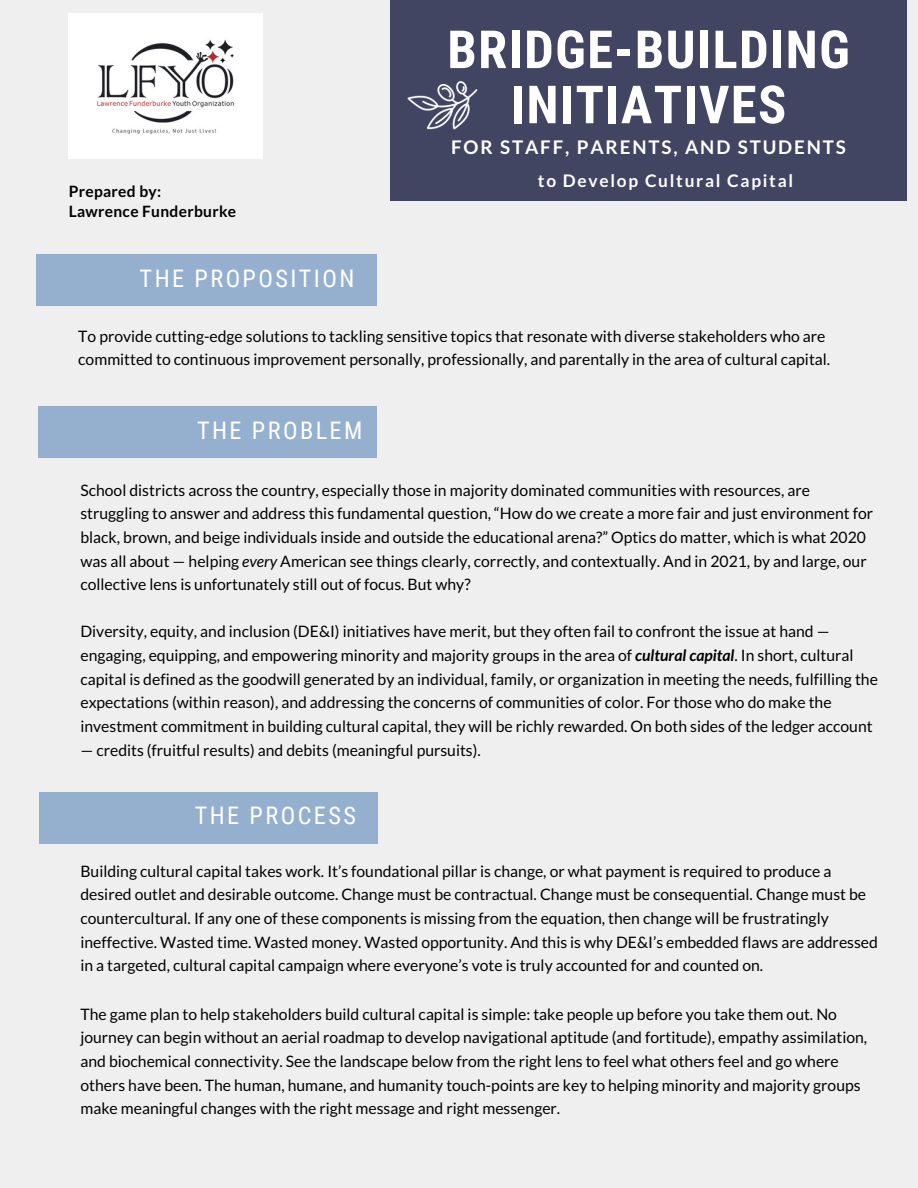
<style>
.page{position:relative;width:918px;height:1188px;background:#efefef}
.page>*{position:absolute;margin:0;border:0;box-sizing:border-box;transform-origin:0 0}
.t1{font:700 52.65px "Roboto Condensed";letter-spacing:.025em;color:#fff}
.t2{font:24.3px "Roboto Condensed";letter-spacing:.1em;color:#fff}
.t3{font:700 18.75px "Lato";letter-spacing:.1em;color:#fff}
.t4{font:700 17.25px "Lato";letter-spacing:.1em;color:#fff}
.t5{font:15.75px/23.7px "Lato";color:#000}
.t6{font:700 15.6px "Lato";letter-spacing:.02em;color:#000}
.s1{font-style:italic}
.s2{font-weight:700;font-style:italic}
</style>
<div class="page">
<div style="left:390px;top:0;width:517px;height:200px;background:#414562"></div>
<div style="left:38px;top:406px;width:339px;height:51px;background:#95b0ce"></div>
<div style="left:36px;top:254px;width:341px;height:52px;background:#95b0ce"></div>
<div style="left:39px;top:792px;width:338px;height:52px;background:#95b0ce"></div>
<img style="left:407px;top:81px;width:71px;height:49px">
<img style="left:69px;top:14px;width:193px;height:145px">
<p class="t1" style="left:447px;top:19px;width:404px">BRIDGE-BUILDING</p>
<p class="t1" style="left:511px;top:74px;width:277px">INITIATIVES</p>
<p class="t6" style="left:69px;top:181px;width:94px">Prepared by:</p>
<p class="t6" style="left:69px;top:202px;width:169px">Lawrence Funderburke</p>
<p class="t2" style="left:140px;top:265px;width:216px">THE PROPOSITION</p>
<p class="t3" style="left:451px;top:136px;width:396px">FOR STAFF, PARENTS, AND STUDENTS</p>
<p class="t4" style="left:538px;top:170px;width:257px">to Develop Cultural Capital</p>
<p class="t5" style="left:78px;top:324px;width:753px">To provide cutting-edge solutions to tackling sensitive topics that resonate with diverse stakeholders who are committed to continuous improvement personally, professionally, and parentally in the area of cultural capital.</p>
<p class="t2" style="left:197px;top:416px;width:167px">THE PROBLEM</p>
<p class="t5" style="left:80px;top:478px;width:794px">School districts across the country, especially those in majority dominated communities with resources, are struggling to answer and address this fundamental question, “How do we create a more fair and just environment for black, brown, and beige individuals inside and outside the educational arena?” Optics do matter, which is what 2020 was all about — helping <span class="s1">every</span> American see things clearly, correctly, and contextually. And in 2021, by and large, our collective lens is unfortunately still out of focus. But why?</p>
<p class="t5" style="left:80px;top:619px;width:799px">Diversity, equity, and inclusion (DE&amp;I) initiatives have merit, but they often fail to confront the issue at hand — engaging, equipping, and empowering minority and majority groups in the area of <span class="s2">cultural capital</span>. In short, cultural capital is defined as the goodwill generated by an individual, family, or organization in meeting the needs, fulfilling the expectations (within reason), and addressing the concerns of communities of color. For those who do make the investment commitment in building cultural capital, they will be richly rewarded. On both sides of the ledger account</p>
<p class="t5" style="left:80px;top:738px;width:402px">— credits (fruitful results) and debits (meaningful pursuits).</p>
<p class="t2" style="left:195px;top:802px;width:163px">THE PROCESS</p>
<p class="t5" style="left:80px;top:859px;width:799px">Building cultural capital takes work. It’s foundational pillar is change, or what payment is required to produce a desired outlet and desirable outcome. Change must be contractual. Change must be consequential. Change must be countercultural. If any one of these components is missing from the equation, then change will be frustratingly ineffective. Wasted time. Wasted money. Wasted opportunity. And this is why DE&amp;I’s embedded flaws are addressed in a targeted, cultural capital campaign where everyone’s vote is truly accounted for and counted on.</p>
<p class="t5" style="left:80px;top:1002px;width:788px">The game plan to help stakeholders build cultural capital is simple: take people up before you take them out. No journey can begin without an aerial roadmap to develop navigational aptitude (and fortitude), empathy assimilation, and biochemical connectivity. See the landscape below from the right lens to feel what others feel and go where others have been. The human, humane, and humanity touch-points are key to helping minority and majority groups make meaningful changes with the right message and right messenger.</p>
</div>
